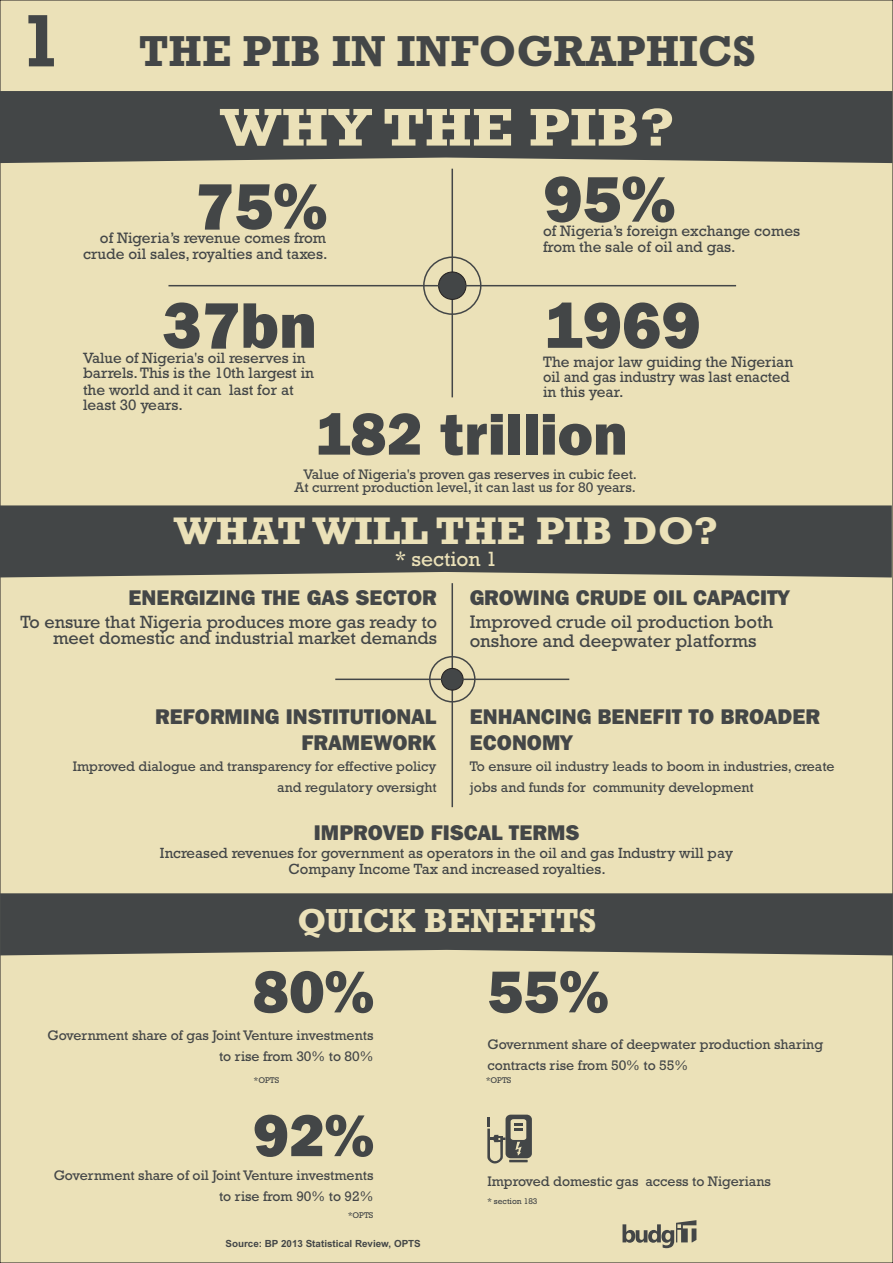
<style>
.page{position:relative;width:893px;height:1263px;background:#ebe1b8}
.page>*{position:absolute;margin:0;border:0;box-sizing:border-box;transform-origin:0 0}
.t1{font:700 75.45px "Rockwell";color:#434647}
.t2{font:800 63.9px "Franklin Gothic IT Cby BT";color:#434647}
.t3{font:800 58.65px "Franklin Gothic IT Cby BT";color:#434647}
.t4{font:700 54px "Rockwell";color:#ebe1b8;scale:1.15 1}
.t5{font:700 43.95px "Rockwell";color:#434647}
.t6{font:700 39px "Rockwell";color:#ebe1b8;scale:1.1 1}
.t7{font:700 33.75px "Rockwell";color:#ebe1b8}
.t8{font:800 21.15px/26px "Franklin Gothic IT Cby BT";color:#434647;text-align:right}
.t9{font:21px "Rockwell";color:#ebe1b8}
.t10{font:18.45px/18.8px "Rockwell";color:#434647}
.t11{font:18px/16.2px "Rockwell";color:#434647;text-align:right}
.t12{font:15.3px/15px "Rockwell";color:#434647}
.t13{font:15.15px "Rockwell";color:#434647}
.t14{font:15px/16.6px "Rockwell";color:#434647;text-align:center}
.t15{font:14.1px/20.7px "Rockwell";color:#434647;text-align:right}
.t16{font:700 9.9px "Arial";color:#434647}
.t17{font:8.4px "Rockwell";color:#434647}
</style>
<div class="page">
<hr style="left:452px;top:169px;width:1px;height:228px;background:#434647">
<div style="left:438px;top:272px;width:28px;height:28px;background:#434647;border:1px solid #231f20;border-radius:50%"></div>
<div style="left:423px;top:256px;width:58px;height:59px;border:1px solid #434647;border-radius:50%"></div>
<hr style="left:168px;top:285px;width:568px;height:1px;background:#434647">
<div style="left:0;top:893px;width:893px;height:62px;background:#434647"></div>
<div style="left:506px;top:1114px;width:26px;height:44px;background:#434647;border-radius:5px"></div>
<svg style="left:487px;top:1117px;width:41px;height:48px"></svg>
<div style="left:0;top:91px;width:892px;height:72px;background:#434647"></div>
<hr style="left:452px;top:583px;width:1px;height:224px;background:#434647">
<div style="left:441px;top:668px;width:22px;height:22px;background:#434647;border:1px solid #231f20;border-radius:50%"></div>
<div style="left:429px;top:656px;width:47px;height:46px;border:1px solid #434647;border-radius:50%"></div>
<hr style="left:335px;top:678px;width:234px;height:2px;background:#434647">
<div style="left:0;top:505px;width:892px;height:72px;background:#434647"></div>
<svg style="left:622px;top:1220px;width:74px;height:28px;background:#aba68d"></svg>
<h1 class="t1" style="left:20px;top:14px;width:43px">1</h1>
<h3 class="t5" style="left:139px;top:36px;width:618px">THE PIB IN INFOGRAPHICS</h3>
<h3 class="t4" style="left:220px;top:108px;width:397px">WHY THE PIB?</h3>
<h2 class="t2" style="left:195px;top:180px;width:134px">75%</h2>
<p class="t12" style="left:83px;top:248px;width:246px">crude oil sales, royalties and taxes.</p>
<p class="t12" style="left:100px;top:232px;width:228px">of Nigeria’s revenue comes from</p>
<h2 class="t2" style="left:543px;top:173px;width:134px">95%</h2>
<p class="t12" style="left:543px;top:225px;width:259px;line-height:15.8px">of Nigeria’s foreign exchange comes from the sale of oil and gas.</p>
<h2 class="t2" style="left:162px;top:299px;width:156px">37bn</h2>
<p class="t12" style="left:83px;top:366px;width:232px;line-height:16.8px">barrels.This is the 10th largest in the world and it can last for at</p>
<p class="t12" style="left:83px;top:399px;width:102px">least 30 years.</p>
<h2 class="t2" style="left:543px;top:299px;width:159px">1969</h2>
<p class="t12" style="left:543px;top:356px;width:252px">The major law guiding the Nigerian oil and gas industry was last enacted in this year.</p>
<p class="t13" style="left:83px;top:353px;width:224px">Value of Nigeria's oil reserves in</p>
<h3 class="t3" style="left:314px;top:410px;width:315px">182 trillion</h3>
<p class="t15" style="left:303px;top:466px;width:335px">Value of Nigeria's proven gas reserves in cubic feet.</p>
<p class="t15" style="left:294px;top:478px;width:343px">At current production level, it can last us for 80 years.</p>
<h3 class="t6" style="left:174px;top:516px;width:496px">WHATWILL THE PIB DO?</h3>
<h3 class="t9" style="left:395px;top:551px;width:103px">* section 1</h3>
<h3 class="t8" style="left:128px;top:587px;width:310px">ENERGIZING THE GAS SECTOR</h3>
<h3 class="t8" style="left:470px;top:587px;width:321px">GROWING CRUDE OIL CAPACITY</h3>
<p class="t11" style="left:20px;top:616px;width:418px">To ensure that Nigeria produces more gas ready to meet domestic and industrial market demands</p>
<h3 class="t8" style="left:155px;top:705px;width:283px">REFORMING INSTITUTIONAL<br>FRAMEWORK</h3>
<p class="t15" style="left:73px;top:758px;width:366px;line-height:20.2px">Improved dialogue and transparency for effective policy and regulatory oversight</p>
<h3 class="t10" style="left:470px;top:615px;width:305px">Improved crude oil production both onshore and deepwater platforms</h3>
<h3 class="t8" style="left:470px;top:705px;width:352px;text-align:left">ENHANCING BENEFIT TO BROADER<br>ECONOMY</h3>
<p class="t15" style="left:470px;top:758px;width:366px;text-align:left">To ensure oil industry leads to boom in industries, create jobs and funds for community development</p>
<h3 class="t8" style="left:314px;top:822px;width:267px">IMPROVED FISCAL TERMS</h3>
<p class="t14" style="left:160px;top:846px;width:575px">Increased revenues for government as operators in the oil and gas Industry will pay<br>Company Income Tax and increased royalties.</p>
<h3 class="t7" style="left:298px;top:908px;width:300px">QUICK BENEFITS</h3>
<h3 class="t3" style="left:253px;top:968px;width:123px">80%</h3>
<p class="t15" style="left:47px;top:1026px;width:327px">Government share of gas Joint Venture investments to rise from 30% to 80%</p>
<h3 class="t3" style="left:487px;top:968px;width:123px">55%</h3>
<p class="t15" style="left:487px;top:1035px;width:337px;text-align:left">Government share of deepwater production sharing contracts rise from 50% to 55%</p>
<p class="t17" style="left:254px;top:1077px;width:27px">*OPTS</p>
<p class="t17" style="left:486px;top:1077px;width:27px">*OPTS</p>
<h3 class="t3" style="left:253px;top:1111px;width:123px">92%</h3>
<p class="t15" style="left:219px;top:1187px;width:156px">to rise from 90% to 92%</p>
<p class="t15" style="left:54px;top:1166px;width:321px">Government share of oil Joint Venture investments</p>
<p class="t17" style="left:348px;top:1212px;width:27px">*OPTS</p>
<p class="t16" style="left:225px;top:1239px;width:197px">Source: BP 2013 Statistical Review, OPTS</p>
<p class="t15" style="left:487px;top:1172px;width:285px">Improved domestic gas access to Nigerians</p>
<p class="t17" style="left:487px;top:1198px;width:52px">* section 183</p>
</div>
